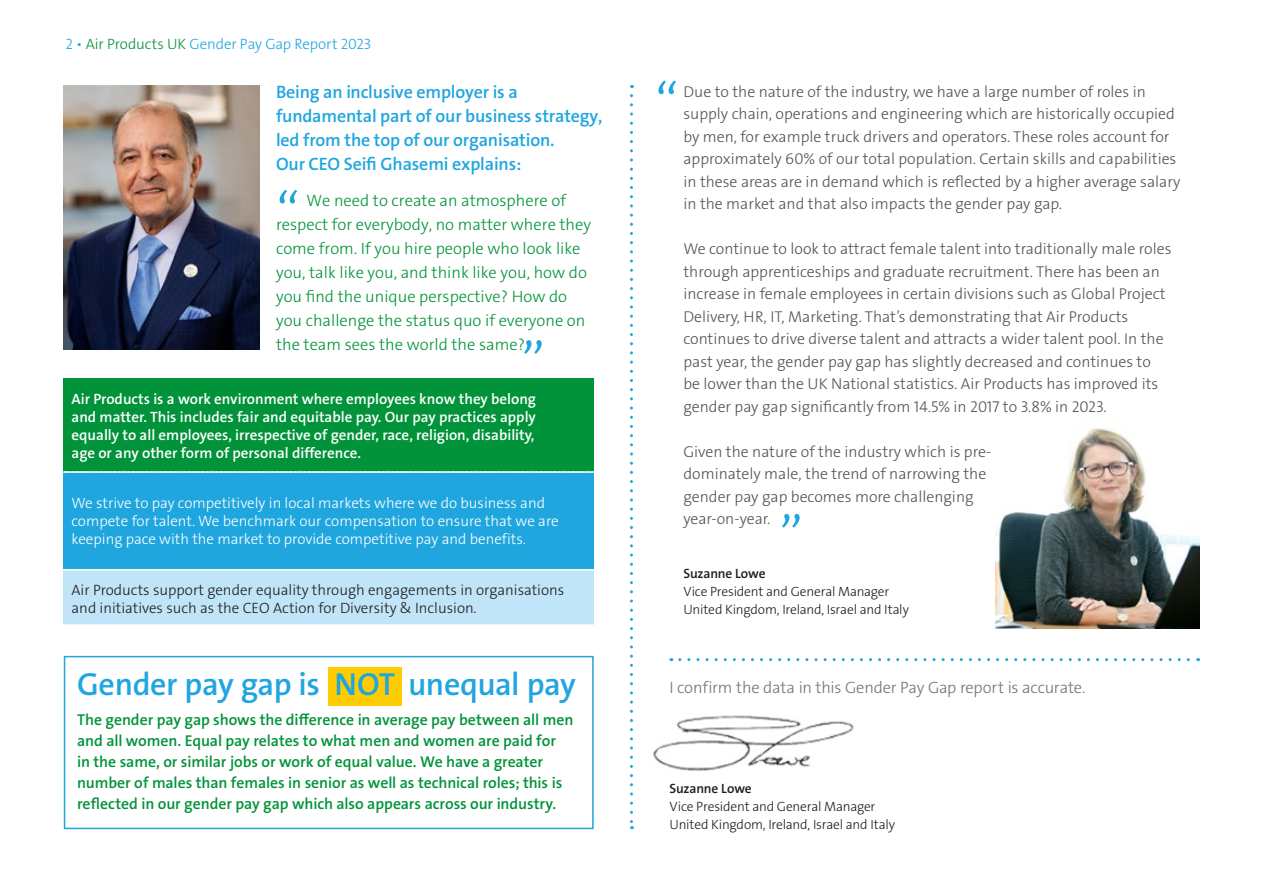
<style>
.page{position:relative;width:1263px;height:893px;background:#fff}
.page>*{position:absolute;margin:0;border:0;box-sizing:border-box;transform-origin:0 0}
.t1{font:300 60px "The Sans LF";color:#20a6df}
.t2{font:600 32.1px "The Sans LF";letter-spacing:-.015em;color:#20a6df}
.t3{font:600 18px/24px "The Sans LF";letter-spacing:-.01em;color:#20a6df}
.t4{font:300 16.5px/24px "The Sans LF";color:#009339}
.t5{font:300 16.5px "The Sans LF";letter-spacing:-.015em;color:#757373}
.t6{font:300 15.75px/22.5px "The Sans LF";color:#525155}
.t7{font:600 15.75px/21px "The Sans LF";letter-spacing:-.005em;color:#009339}
.t8{font:600 15px/18px "The Sans LF";color:#fff;text-align:justify}
.t9{font:300 15px/18px "The Sans LF";color:#fff}
.t10{font:300 15px/18px "The Sans LF";color:#1d1d1b}
.t11{font:300 15px "The Sans LF";letter-spacing:-.01em;color:#20a6df}
.t12{font:300 13.5px/18px "The Sans LF";letter-spacing:-.015em;color:#1d1d1b}
.t13{font:600 13.5px "The Sans LF";letter-spacing:-.01em;color:#1d1d1b}
.s1{color:#009339}
</style>
<div class="page">
<svg style="left:680px;top:658px;width:519px;height:3px"></svg>
<img style="left:64px;top:85px;width:195px;height:264px">
<svg style="left:630px;top:96px;width:3px;height:733px"></svg>
<img style="left:995px;top:428px;width:204px;height:200px">
<img style="left:653px;top:715px;width:201px;height:56px">
<div style="left:63px;top:378px;width:531px;height:94px;background:#009339"></div>
<div style="left:63px;top:472px;width:531px;height:98px;background:#20a6df"></div>
<div style="left:63px;top:570px;width:531px;height:55px;background:#c0e5f9"></div>
<svg style="left:64px;top:471px;width:530px;height:2px"></svg>
<svg style="left:64px;top:569px;width:530px;height:2px"></svg>
<hr style="left:63px;top:624px;width:531px;height:2px;background:#fff">
<div style="left:64px;top:656px;width:530px;height:173px;border:2px solid #20a6df"></div>
<div style="left:328px;top:667px;width:73px;height:39px;background:#fecc00"></div>
<p class="t11" style="left:66px;top:35px;width:307px">2 • <span class="s1">Air Products UK</span> Gender Pay Gap Report 2023</p>
<p class="t3" style="left:276px;top:80px;width:328px">Being an inclusive employer is a fundamental part of our business strategy, led from the top of our organisation.<br>Our CEO Seifi Ghasemi explains:</p>
<h1 class="t1" style="left:276px;top:176px;width:25px">“</h1>
<p class="t4" style="left:276px;top:189px;width:317px;text-indent:30px">We need to create an atmosphere of respect for everybody, no matter where they come from. If you hire people who look like you, talk like you, and think like you, how do you find the unique perspective? How do you challenge the status quo if everyone on the team sees the world the same?</p>
<h1 class="t1" style="left:521px;top:326px;width:25px">”</h1>
<p class="t8" style="left:72px;top:390px;width:466px">Air Products is a work environment where employees know they belong and matter. This includes fair and equitable pay. Our pay practices apply equally to all employees, irrespective of gender, race, religion, disability, age or any other form of personal difference.</p>
<p class="t9" style="left:72px;top:494px;width:489px">We strive to pay competitively in local markets where we do business and compete for talent. We benchmark our compensation to ensure that we are keeping pace with the market to provide competitive pay and benefits.</p>
<p class="t10" style="left:72px;top:581px;width:494px">Air Products support gender equality through engagements in organisations and initiatives such as the CEO Action for Diversity &amp; Inclusion.</p>
<h2 class="t2" style="left:77px;top:664px;width:500px">Gender pay gap is NOT unequal pay</h2>
<p class="t7" style="left:77px;top:709px;width:498px">The gender pay gap shows the difference in average pay between all men and all women. Equal pay relates to what men and women are paid for<br>in the same, or similar jobs or work of equal value. We have a greater number of males than females in senior as well as technical roles; this is reflected in our gender pay gap which also appears across our industry.</p>
<h1 class="t1" style="left:655px;top:66px;width:25px">“</h1>
<p class="t6" style="left:683px;top:80px;width:498px">Due to the nature of the industry, we have a large number of roles in supply chain, operations and engineering which are historically occupied by men, for example truck drivers and operators. These roles account for approximately 60% of our total population. Certain skills and capabilities in these areas are in demand which is reflected by a higher average salary in the market and that also impacts the gender pay gap.</p>
<p class="t6" style="left:683px;top:238px;width:489px">We continue to look to attract female talent into traditionally male roles through apprenticeships and graduate recruitment. There has been an increase in female employees in certain divisions such as Global Project Delivery, HR, IT, Marketing. That’s demonstrating that Air Products continues to drive diverse talent and attracts a wider talent pool. In the past year, the gender pay gap has slightly decreased and continues to be lower than the UK National statistics. Air Products has improved its gender pay gap significantly from 14.5% in 2017 to 3.8% in 2023.</p>
<p class="t6" style="left:683px;top:440px;width:309px">Given the nature of the industry which is pre&shy;dominately male, the trend of narrowing the gender pay gap becomes more challenging year-on-year.</p>
<h1 class="t1" style="left:803px;top:542px;width:25px;rotate:-180deg">“</h1>
<p class="t13" style="left:683px;top:565px;width:84px">Suzanne Lowe</p>
<p class="t12" style="left:683px;top:582px;width:227px">Vice President and General Manager<br>United Kingdom, Ireland, Israel and Italy</p>
<p class="t5" style="left:669px;top:677px;width:418px">I confirm the data in this Gender Pay Gap report is accurate.</p>
<p class="t13" style="left:669px;top:780px;width:84px">Suzanne Lowe</p>
<p class="t12" style="left:669px;top:798px;width:227px">Vice President and General Manager<br>United Kingdom, Ireland, Israel and Italy</p>
</div>
